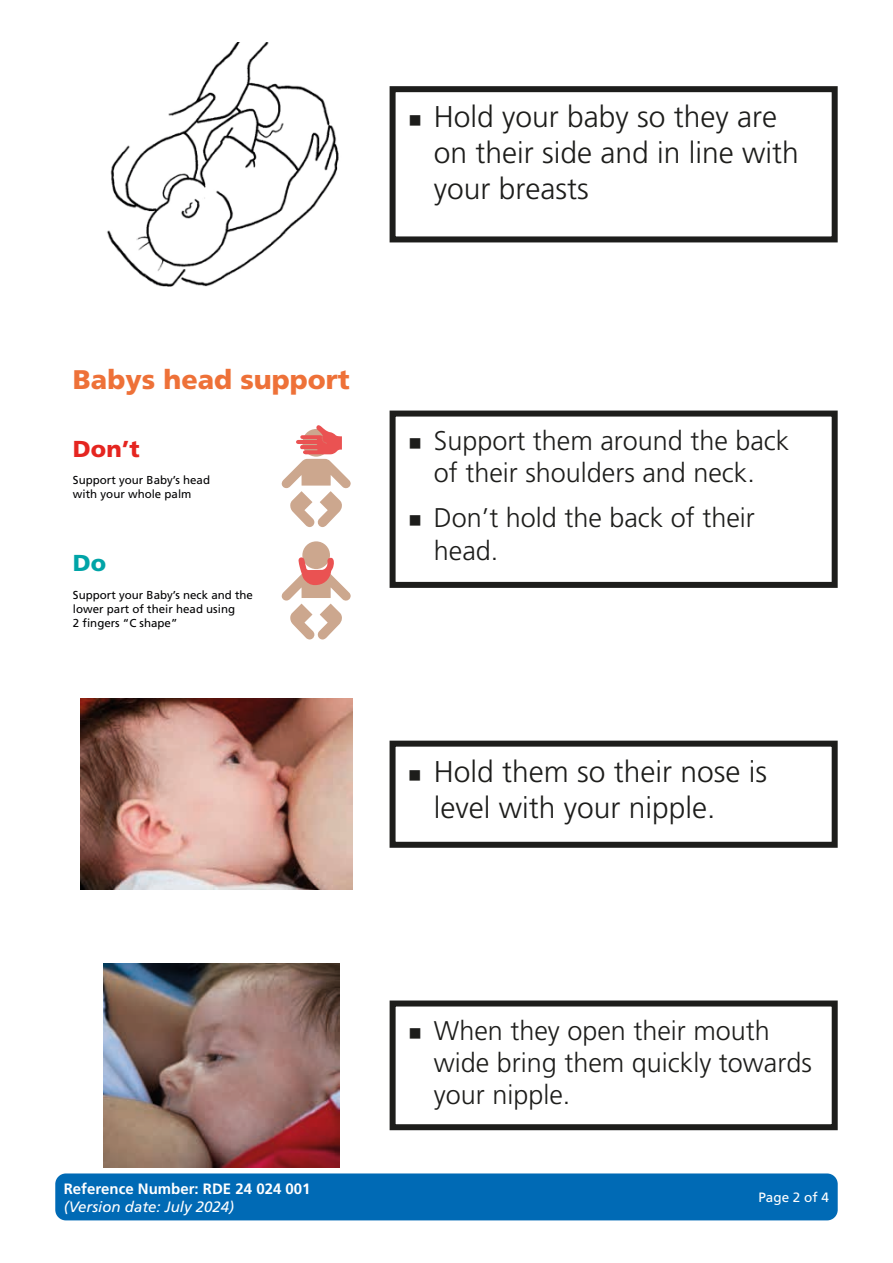
<style>
.page{position:relative;width:893px;height:1263px;background:#fff}
.page>*{position:absolute;margin:0;border:0;box-sizing:border-box;transform-origin:0 0}
.t1{font:300 30px/36px "Frutiger 45";color:#1d1d1b}
.t2{font:300 27px/32.4px "Frutiger 45";color:#1d1d1b}
.t3{font:900 26.85px "Frutiger 75";color:#ee7138}
.t4{font:900 23.1px "Frutiger 75";color:#e52520}
.t5{font:900 23.1px "Frutiger 75";color:#00a4a7}
.t6{font:700 15px "Frutiger 65";color:#fff}
.t7{font:italic 15px "Frutiger 56";color:#fff}
.t8{font:13.5px "Frutiger 55 Roman";color:#fff}
.t9{font:11.55px/13.8px "Frutiger 55 Roman";color:#020203}
</style>
<div class="page">
<div style="left:55px;top:1173px;width:783px;height:47px;background:#006ab5;border-radius:11px"></div>
<div style="left:390px;top:86px;width:448px;height:156px;border:6px solid #1d1d1b"></div>
<img style="left:107px;top:43px;width:232px;height:243px">
<div style="left:390px;top:411px;width:448px;height:177px;border:6px solid #1d1d1b"></div>
<div style="left:390px;top:741px;width:448px;height:107px;border:6px solid #1d1d1b"></div>
<svg style="left:282px;top:425px;width:69px;height:102px"></svg>
<div style="left:302px;top:541px;width:28px;height:28px;background:#cca78e;border-radius:50%"></div>
<svg style="left:282px;top:557px;width:69px;height:82px"></svg>
<img style="left:80px;top:699px;width:273px;height:191px">
<div style="left:390px;top:1000px;width:448px;height:130px;border:6px solid #1d1d1b"></div>
<img style="left:103px;top:963px;width:237px;height:204px">
<p class="t3" style="left:73px;top:364px;width:278px">Babys head support</p>
<p class="t4" style="left:73px;top:434px;width:68px">Don’t</p>
<p class="t9" style="left:73px;top:473px;width:139px">Support your Baby’s head with your whole palm</p>
<p class="t5" style="left:73px;top:549px;width:35px">Do</p>
<p class="t9" style="left:73px;top:588px;width:182px">Support your Baby’s neck and the lower part of their head using<br>2 fingers “C shape”</p>
<p class="t6" style="left:64px;top:1179px;width:248px">Reference Number: RDE 24 024 001</p>
<p class="t7" style="left:64px;top:1197px;width:172px">(Version date: July 2024)</p>
<p class="t1" style="left:434px;top:99px;width:367px">Hold your baby so they are on their side and in line with your breasts</p>
<p class="t2" style="left:434px;top:424px;width:357px">Support them around the back of their shoulders and neck.</p>
<p class="t2" style="left:434px;top:501px;width:323px">Don’t hold the back of their head.</p>
<p class="t1" style="left:434px;top:753px;width:335px">Hold them so their nose is level with your nipple.</p>
<p class="t2" style="left:434px;top:1014px;width:380px">When they open their mouth wide bring them quickly towards your nipple.</p>
<p class="t8" style="left:758px;top:1189px;width:72px">Page 2 of 4</p>
</div>
